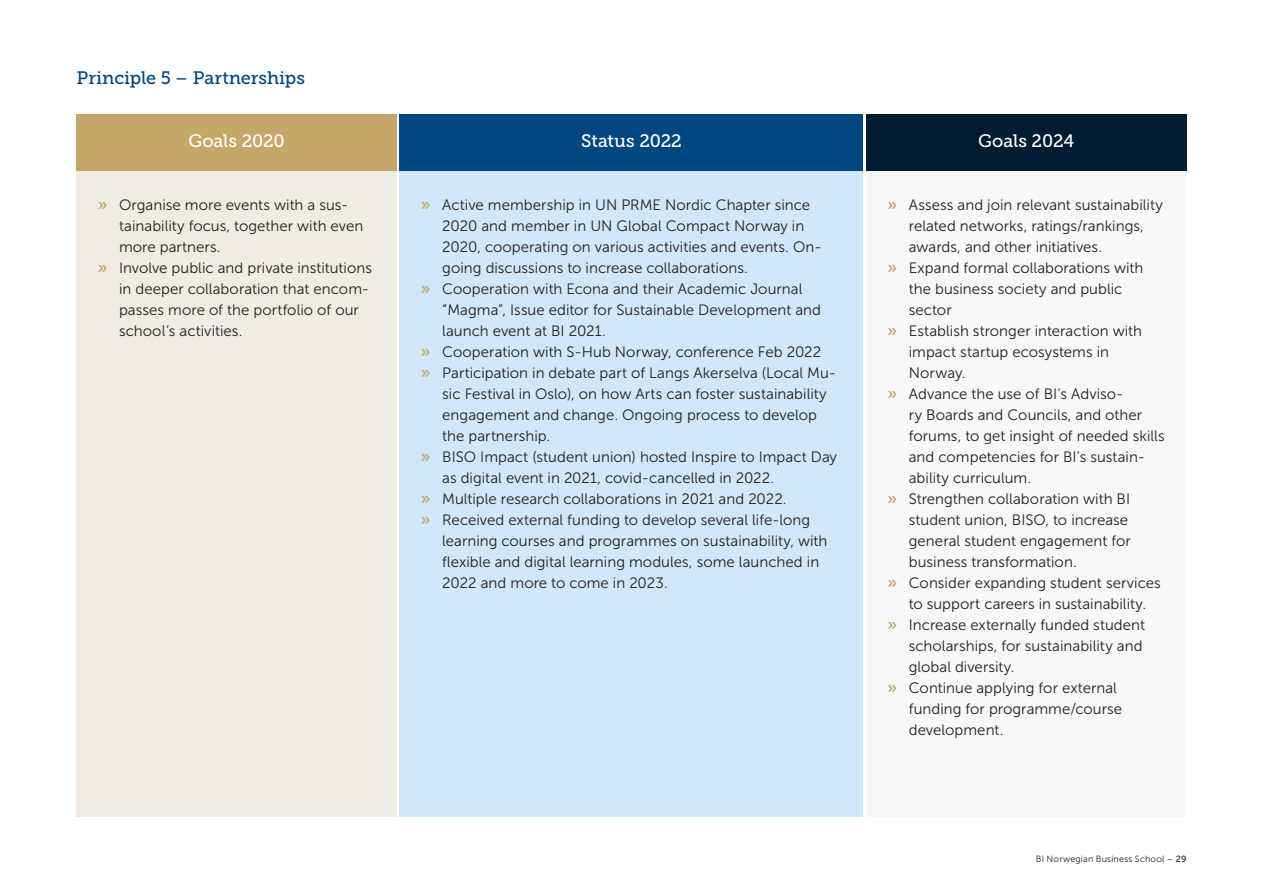
<style>
.page{position:relative;width:1263px;height:893px;background:#fff}
.page>*{position:absolute;margin:0;border:0;box-sizing:border-box;transform-origin:0 0}
.Heading_Base_Center{font:18px "Museo Slab 500";letter-spacing:-.005em;color:#fff}
.Heading_Base{font:18px "Museo Slab 500";color:#00467f}
.t1{font:15px/21px "Museo Sans 300";letter-spacing:.005em;color:#231f20}
.t2{font:9px "Museo Sans 300";letter-spacing:.025em;color:#231f20}
.s1{font-family:"Museo Sans 700";font-size:16.5px;color:#c6a76a}
.s2{font-family:"Museo Sans 500"}
</style>
<div class="page">
<div style="left:77px;top:114px;width:320px;height:57px;background:#c6a76a"></div>
<div style="left:400px;top:114px;width:463px;height:57px;background:#00467f"></div>
<div style="left:866px;top:114px;width:320px;height:57px;background:#001b32"></div>
<div style="left:77px;top:171px;width:320px;height:645px;background:#f0ebe3"></div>
<div style="left:866px;top:171px;width:320px;height:645px;background:#f7f8f8"></div>
<div style="left:400px;top:171px;width:463px;height:645px;background:#d0e8f9"></div>
<p class="Heading_Base" style="left:77px;top:68px;width:230px">Principle 5 – Partnerships</p>
<p class="Heading_Base_Center" style="left:188px;top:131px;width:98px">Goals 2020</p>
<p class="Heading_Base_Center" style="left:581px;top:131px;width:102px">Status 2022</p>
<p class="Heading_Base_Center" style="left:978px;top:131px;width:98px">Goals 2024</p>
<p class="t1" style="left:119px;top:194px;width:246px;text-indent:-21px"><span class="s1">»</span> Organise more events with a sus&shy;tainability focus, together with even more partners.</p>
<p class="t1" style="left:119px;top:257px;width:254px;text-indent:-21px"><span class="s1">»</span> Involve public and private institutions in deeper collaboration that encom&shy;passes more of the portfolio of our school’s activities.</p>
<p class="t1" style="left:442px;top:194px;width:381px;text-indent:-21px"><span class="s1">»</span> Active membership in UN PRME Nordic Chapter since 2020 and member in UN Global Compact Norway in 2020, cooperating on various activities and events. On&shy;going discussions to increase collaborations.</p>
<p class="t1" style="left:442px;top:278px;width:380px;text-indent:-21px"><span class="s1">»</span> Cooperation with Econa and their Academic Journal “Magma”, Issue editor for Sustainable Development and launch event at BI 2021.</p>
<p class="t1" style="left:421px;top:341px;width:402px"><span class="s1">»</span> Cooperation with S-Hub Norway, conference Feb 2022</p>
<p class="t1" style="left:442px;top:362px;width:395px;text-indent:-21px"><span class="s1">»</span> Participation in debate part of Langs Akerselva (Local Mu&shy;sic Festival in Oslo), on how Arts can foster sustainability engagement and change. Ongoing process to develop the partnership.</p>
<p class="t1" style="left:442px;top:446px;width:396px;text-indent:-21px"><span class="s1">»</span> BISO Impact (student union) hosted Inspire to Impact Day as digital event in 2021, covid-cancelled in 2022.</p>
<p class="t1" style="left:421px;top:488px;width:367px"><span class="s1">»</span> Multiple research collaborations in 2021 and 2022.</p>
<p class="t1" style="left:442px;top:509px;width:387px;text-indent:-21px"><span class="s1">»</span> Received external funding to develop several life-long learning courses and programmes on sustainability, with flexible and digital learning modules, some launched in 2022 and more to come in 2023.</p>
<p class="t1" style="left:909px;top:194px;width:256px;text-indent:-21px"><span class="s1">»</span> Assess and join relevant sustainability related networks, ratings/rankings, awards, and other initiatives.</p>
<p class="t1" style="left:909px;top:257px;width:236px;text-indent:-21px"><span class="s1">»</span> Expand formal collaborations with the business society and public sector</p>
<p class="t1" style="left:909px;top:320px;width:235px;text-indent:-21px"><span class="s1">»</span> Establish stronger interaction with impact startup ecosystems in<br>Norway.</p>
<p class="t1" style="left:909px;top:383px;width:257px;text-indent:-21px"><span class="s1">»</span> Advance the use of BI’s Adviso-<br>ry Boards and Councils, and other forums, to get insight of needed skills and competencies for BI’s sustain&shy;ability curriculum.</p>
<p class="t1" style="left:909px;top:488px;width:224px;text-indent:-21px"><span class="s1">»</span> Strengthen collaboration with BI student union, BISO, to increase general student engagement for business transformation.</p>
<p class="t1" style="left:887px;top:572px;width:275px;text-align:center"><span class="s1">»</span> Consider expanding student services to support careers in sustainability.</p>
<p class="t1" style="left:909px;top:614px;width:238px;text-indent:-21px"><span class="s1">»</span> Increase externally funded student scholarships, for sustainability and global diversity.</p>
<p class="t1" style="left:909px;top:677px;width:215px;text-indent:-21px"><span class="s1">»</span> Continue applying for external funding for programme/course development.</p>
<p class="t2" style="left:1036px;top:854px;width:152px">BI Norwegian Business School – <span class="s2">29</span></p>
</div>
